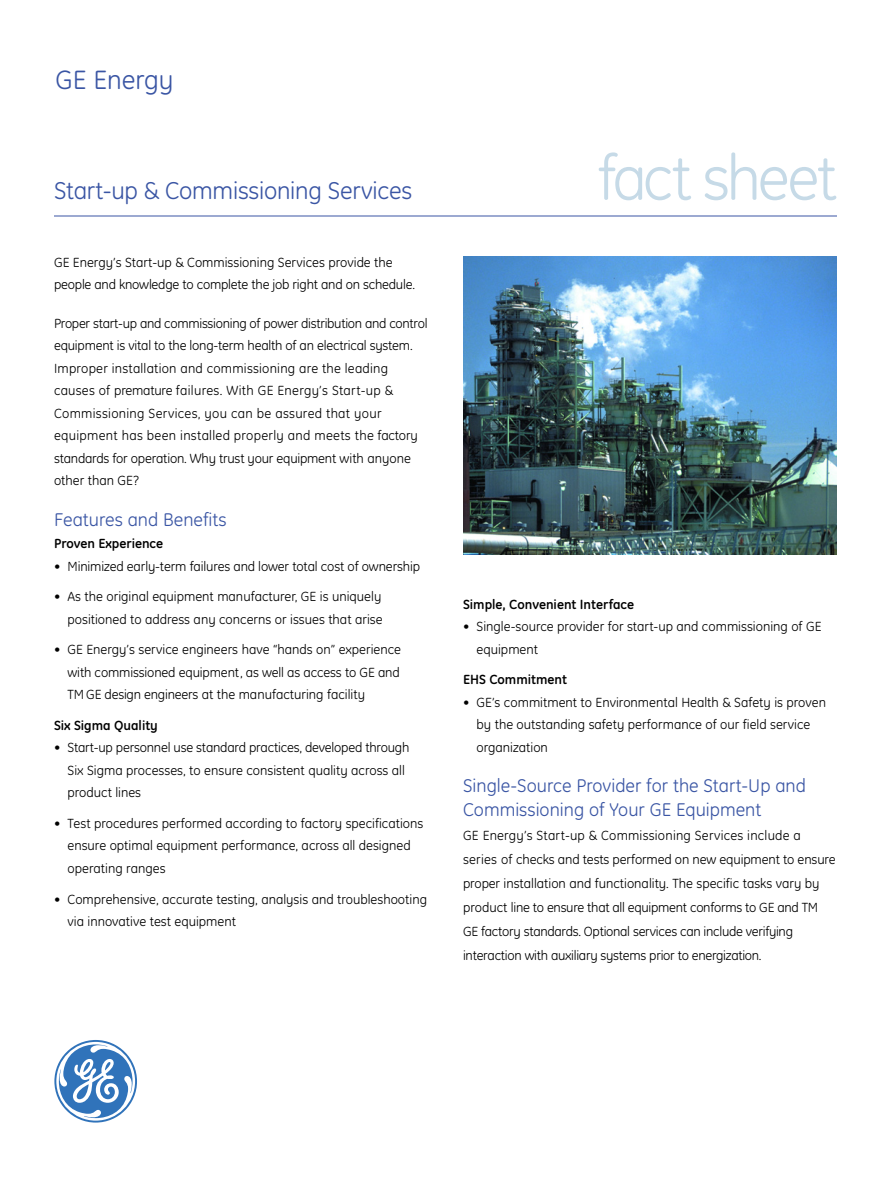
<style>
.page{position:relative;width:891px;height:1188px;background:#fff}
.page>*{position:absolute;margin:0;border:0;box-sizing:border-box;transform-origin:0 0}
.t1{font:63px "GE Inspira";letter-spacing:-.055em;color:#c6dae7}
.t2{font:27px "GE Inspira";color:#3a55a4}
.t3{font:24.75px "GE Inspira";letter-spacing:-.01em;color:#3a55a4}
.t4{font:18.75px/24px "GE Inspira";color:#3a55a4}
.t5{font:13.5px/22.5px "GE Inspira";color:#000}
.t6{font:700 13.5px "GE Inspira";color:#000}
</style>
<div class="page">
<svg style="left:54px;top:1040px;width:83px;height:83px"></svg>
<hr style="left:54px;top:216px;width:783px;height:1px;background:#3a55a4">
<img style="left:463px;top:256px;width:374px;height:298px">
<h2 class="t2" style="left:56px;top:70px;width:120px">GE Energy</h2>
<h3 class="t3" style="left:54px;top:181px;width:360px">Start-up &amp; Commissioning Services</h3>
<p class="t5" style="left:54px;top:252px;width:363px">GE Energy’s Start-up &amp; Commissioning Services provide the people and knowledge to complete the job right and on schedule.</p>
<p class="t5" style="left:54px;top:313px;width:375px">Proper start-up and commissioning of power distribution and control equipment is vital to the long-term health of an electrical system.<br>Improper installation and commissioning are the leading causes of premature failures. With GE Energy’s Start-up &amp; Commissioning Services, you can be assured that your equipment has been installed properly and meets the factory standards for operation. Why trust your equipment with anyone other than GE?</p>
<h3 class="t4" style="left:54px;top:509px;width:174px">Features and Benefits</h3>
<p class="t6" style="left:54px;top:538px;width:111px">Proven Experience</p>
<p class="t5" style="left:54px;top:556px;width:368px">• Minimized early-term failures and lower total cost of ownership</p>
<p class="t5" style="left:54px;top:587px;width:330px;text-align:right">• As the original equipment manufacturer, GE is uniquely positioned to address any concerns or issues that arise</p>
<p class="t5" style="left:68px;top:640px;width:335px;text-align:justify;text-indent:-14px">• GE Energy’s service engineers have “hands on” experience with commissioned equipment, as well as access to GE and TM GE design engineers at the manufacturing facility</p>
<p class="t6" style="left:54px;top:720px;width:105px">Six Sigma Quality</p>
<p class="t5" style="left:68px;top:738px;width:343px;text-indent:-14px">• Start-up personnel use standard practices, developed through<br>Six Sigma processes, to ensure consistent quality across all product lines</p>
<p class="t5" style="left:68px;top:813px;width:357px;text-indent:-14px">• Test procedures performed according to factory specifications ensure optimal equipment performance, across all designed operating ranges</p>
<p class="t5" style="left:68px;top:889px;width:361px;text-indent:-14px">• Comprehensive, accurate testing, analysis and troubleshooting via innovative test equipment</p>
<h1 class="t1" style="left:598px;top:155px;width:241px">fact sheet</h1>
<p class="t6" style="left:463px;top:599px;width:172px">Simple, Convenient Interface</p>
<p class="t5" style="left:477px;top:617px;width:346px;text-indent:-14px">• Single-source provider for start-up and commissioning of GE equipment</p>
<p class="t6" style="left:463px;top:674px;width:105px">EHS Commitment</p>
<p class="t5" style="left:477px;top:692px;width:351px;text-indent:-14px">• GE’s commitment to Environmental Health &amp; Safety is proven by the outstanding safety performance of our field service organization</p>
<h3 class="t4" style="left:463px;top:775px;width:344px">Single-Source Provider for the Start-Up and<br>Commissioning of Your GE Equipment</h3>
<p class="t5" style="left:463px;top:825px;width:374px;line-height:24px">GE Energy’s Start-up &amp; Commissioning Services include a series of checks and tests performed on new equipment to ensure proper installation and functionality. The specific tasks vary by product line to ensure that all equipment conforms to GE and TM GE factory standards. Optional services can include verifying interaction with auxiliary systems prior to energization.</p>
</div>
